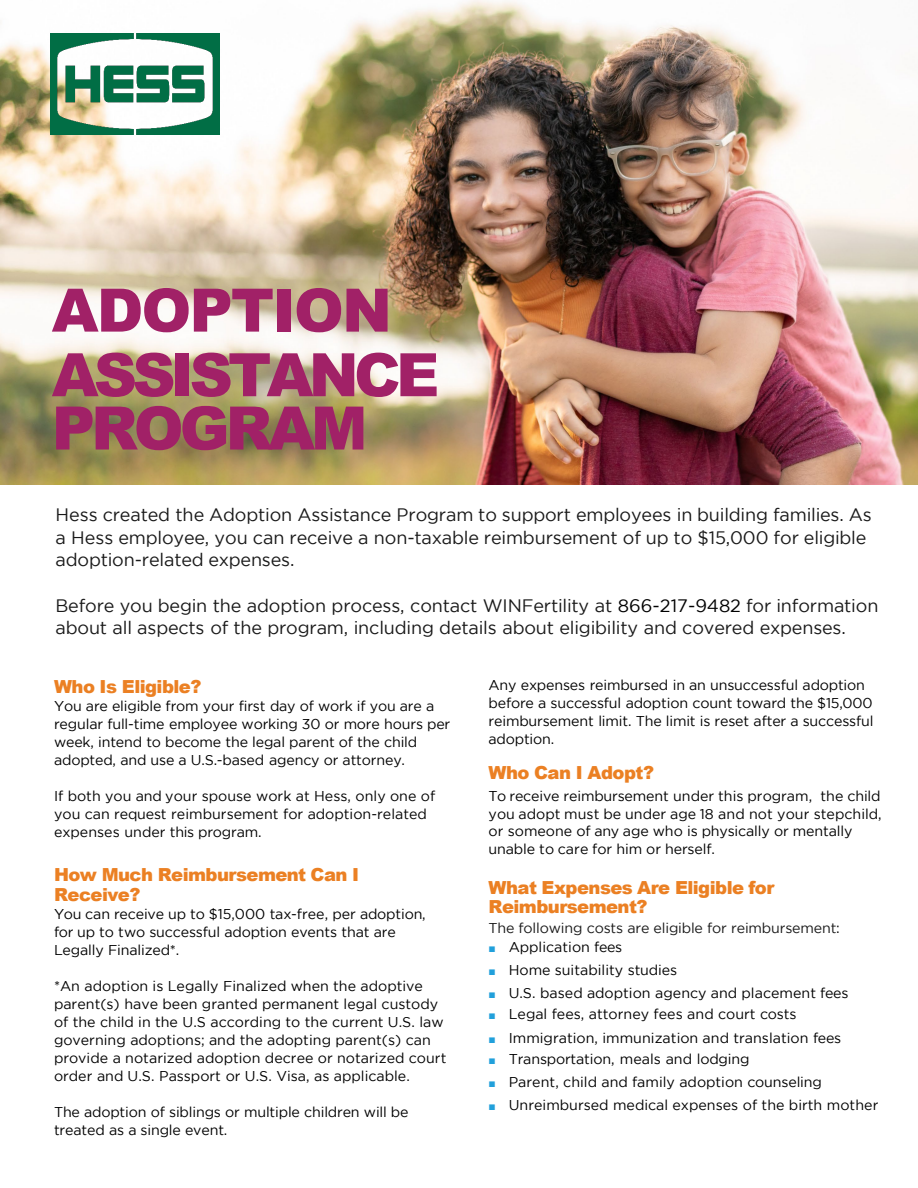
<style>
.page{position:relative;width:918px;height:1188px;background:#fff}
.page>*{position:absolute;margin:0;border:0;box-sizing:border-box;transform-origin:0 0}
.t1{font:900 60px/53.2px "Arial";letter-spacing:-.065em;color:#a12167}
.t2{font:900 60px "Arial";letter-spacing:-.03em;color:#a12167}
.t3{font:18px/22.6px "Gotham";letter-spacing:-.01em;color:#191919}
.t4{font:900 18px/19.5px "Arial";letter-spacing:-.03em;color:#eb8023}
.t5{font:14.25px/18px "Gotham";letter-spacing:-.005em;color:#000}
.t6{font:14.25px "Gotham";letter-spacing:-.015em;color:#191919}
.s1{color:#000}
.s2{font-family:"Arial";font-size:12px;color:#21a0db}
</style>
<div class="page">
<img style="left:0;top:0;width:918px;height:485px">
<img style="left:50px;top:34px;width:170px;height:101px">
<h1 class="t2" style="left:52px;top:267px;width:342px">ADOPTION</h1>
<h1 class="t1" style="left:52px;top:346px;width:389px">ASSISTANCE<br>PROGRAM</h1>
<p class="t3" style="left:56px;top:503px;width:818px">Hess created the Adoption Assistance Program to support employees in building families. As a Hess employee, you can receive a non-taxable reimbursement of up to $15,000 for eligible adoption-related expenses.</p>
<p class="t3" style="left:56px;top:594px;width:824px">Before you begin the adoption process, contact WINFertility at <span class="s1">866-217-9482</span> for information about all aspects of the program, including details about eligibility and covered expenses.</p>
<p class="t4" style="left:54px;top:676px;width:149px">Who Is Eligible?</p>
<p class="t5" style="left:54px;top:697px;width:398px">You are eligible from your first day of work if you are a regular full-time employee working 30 or more hours per week, intend to become the legal parent of the child adopted, and use a U.S.-based agency or attorney.</p>
<p class="t5" style="left:54px;top:787px;width:383px">If both you and your spouse work at Hess, only one of you can request reimbursement for adoption-related expenses under this program.</p>
<p class="t4" style="left:54px;top:865px;width:307px">How Much Reimbursement Can I<br>Receive?</p>
<p class="t5" style="left:54px;top:905px;width:373px">You can receive up to $15,000 tax-free, per adoption, for up to two successful adoption events that are<br>Legally Finalized*.</p>
<p class="t5" style="left:54px;top:977px;width:394px">*An adoption is Legally Finalized when the adoptive parent(s) have been granted permanent legal custody of the child in the U.S according to the current U.S. law governing adoptions; and the adopting parent(s) can provide a notarized adoption decree or notarized court order and U.S. Passport or U.S. Visa, as applicable.</p>
<p class="t5" style="left:54px;top:1102px;width:356px">The adoption of siblings or multiple children will be treated as a single event.</p>
<p class="t5" style="left:489px;top:676px;width:386px">Any expenses reimbursed in an unsuccessful adoption before a successful adoption count toward the $15,000 reimbursement limit. The limit is reset after a successful adoption.</p>
<p class="t4" style="left:489px;top:763px;width:167px">Who Can I Adopt?</p>
<p class="t5" style="left:489px;top:786px;width:395px">To receive reimbursement under this program, the child you adopt must be under age 18 and not your stepchild, or someone of any age who is physically or mentally unable to care for him or herself.</p>
<p class="t4" style="left:489px;top:877px;width:287px">What Expenses Are Eligible for<br>Reimbursement?</p>
<p class="t6" style="left:489px;top:920px;width:353px">The following costs are eligible for reimbursement<span class="s1">:</span></p>
<p class="t5" style="left:489px;top:938px;width:135px"><span class="s2">■</span> Application fees</p>
<p class="t5" style="left:489px;top:961px;width:190px"><span class="s2">■</span> Home suitability studies</p>
<p class="t5" style="left:489px;top:984px;width:361px"><span class="s2">■</span> U.S. based adoption agency and placement fees</p>
<p class="t5" style="left:489px;top:1005px;width:309px"><span class="s2">■</span> Legal fees, attorney fees and court costs</p>
<p class="t5" style="left:489px;top:1028px;width:354px"><span class="s2">■</span> Immigration, immunization and translation fees</p>
<p class="t5" style="left:489px;top:1050px;width:262px"><span class="s2">■</span> Transportation, meals and lodging</p>
<p class="t5" style="left:489px;top:1073px;width:335px"><span class="s2">■</span> Parent, child and family adoption counseling</p>
<p class="t5" style="left:489px;top:1096px;width:391px"><span class="s2">■</span> Unreimbursed medical expenses of the birth mother</p>
</div>
